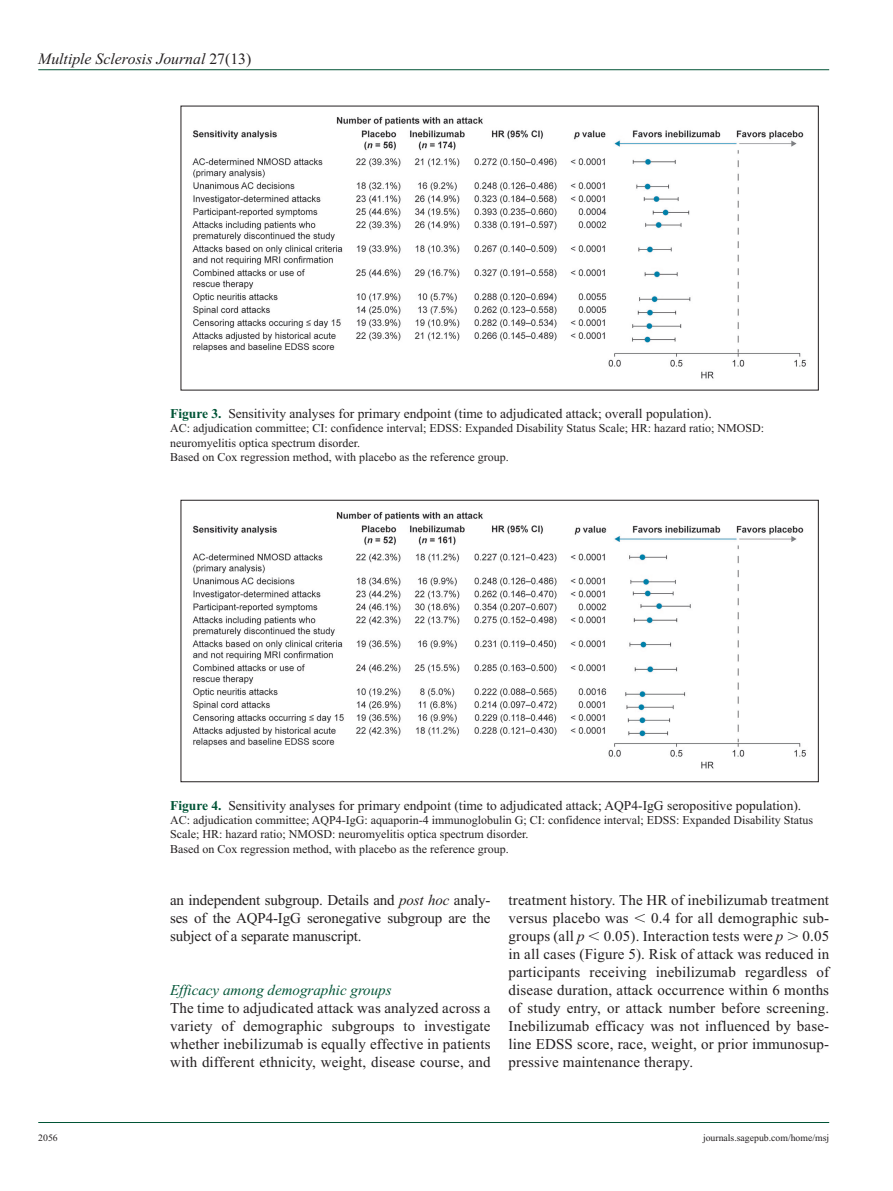
<style>
.page{position:relative;width:893px;height:1191px;background:#fff}
.page>*{position:absolute;margin:0;border:0;box-sizing:border-box;transform-origin:0 0}
.t1{font:italic 15.75px "Times New Roman";color:#231f20}
.t2{font:15px/18px "Times New Roman";letter-spacing:.01em;color:#231f20;text-align:justify}
.t3{font:italic 15px "Times New Roman";color:#015436}
.t4{font:13.5px "Times New Roman";color:#231f20}
.t5{font:12px/14.2px "Times New Roman";color:#231f20}
.t6{font:9.75px "Times New Roman";color:#231f20}
.s1{font-style:normal}
.s2{font-weight:700;color:#015436}
.s3{font-style:italic}
</style>
<div class="page">
<hr style="left:38px;top:69px;width:791px;height:1px;background:#015436">
<hr style="left:38px;top:1122px;width:791px;height:1px;background:#015436">
<img style="left:192px;top:116px;width:614px;height:263px">
<img style="left:192px;top:511px;width:614px;height:258px">
<div style="left:181px;top:500px;width:638px;height:282px;border:1px solid #231f20"></div>
<p class="t1" style="left:38px;top:50px;width:215px">Multiple Sclerosis Journal <span class="s1">27(13)</span></p>
<p class="t4" style="left:170px;top:406px;width:543px"><span class="s2">Figure 3.</span> Sensitivity analyses for primary endpoint (time to adjudicated attack; overall population).</p>
<p class="t5" style="left:170px;top:421px;width:595px">AC: adjudication committee; CI: confidence interval; EDSS: Expanded Disability Status Scale; HR: hazard ratio; NMOSD: neuromyelitis optica spectrum disorder.<br>Based on Cox regression method, with placebo as the reference group.</p>
<p class="t4" style="left:170px;top:798px;width:633px"><span class="s2">Figure 4.</span> Sensitivity analyses for primary endpoint (time to adjudicated attack; AQP4-IgG seropositive population).</p>
<p class="t5" style="left:170px;top:813px;width:644px">AC: adjudication committee; AQP4-IgG: aquaporin-4 immunoglobulin G; CI: confidence interval; EDSS: Expanded Disability Status<br>Scale; HR: hazard ratio; NMOSD: neuromyelitis optica spectrum disorder.<br>Based on Cox regression method, with placebo as the reference group.</p>
<p class="t2" style="left:170px;top:890px;width:322px">an independent subgroup. Details and <span class="s3">post hoc</span> analy&shy;ses of the AQP4-IgG seronegative subgroup are the subject of a separate manuscript.</p>
<p class="t3" style="left:170px;top:981px;width:223px">Efficacy among demographic groups</p>
<p class="t2" style="left:170px;top:998px;width:322px">The time to adjudicated attack was analyzed across a variety of demographic subgroups to investigate whether inebilizumab is equally effective in patients with different ethnicity, weight, disease course, and</p>
<p class="t2" style="left:509px;top:890px;width:322px">treatment history. The HR of inebilizumab treatment versus placebo was</p>
<p class="t2" style="left:651px;top:908px;width:180px">0.4 for all demographic sub-</p>
<p class="t2" style="left:509px;top:926px;width:78px">groups (all <span class="s3">p</span></p>
<p class="t2" style="left:604px;top:926px;width:181px">0.05). Interaction tests were <span class="s3">p</span></p>
<p class="t2" style="left:509px;top:926px;width:322px;text-indent:294px">0.05 in all cases (Figure 5). Risk of attack was reduced in participants receiving inebilizumab regardless of disease duration, attack occurrence within 6 months of study entry, or attack number before screening.<br>Inebilizumab efficacy was not influenced by base&shy;line EDSS score, race, weight, or prior immunosup&shy;pressive maintenance therapy.</p>
<p class="t6" style="left:38px;top:1132px;width:21px">2056</p>
<p class="t6" style="left:703px;top:1132px;width:128px">journals.sagepub.com/home/msj</p>
</div>
